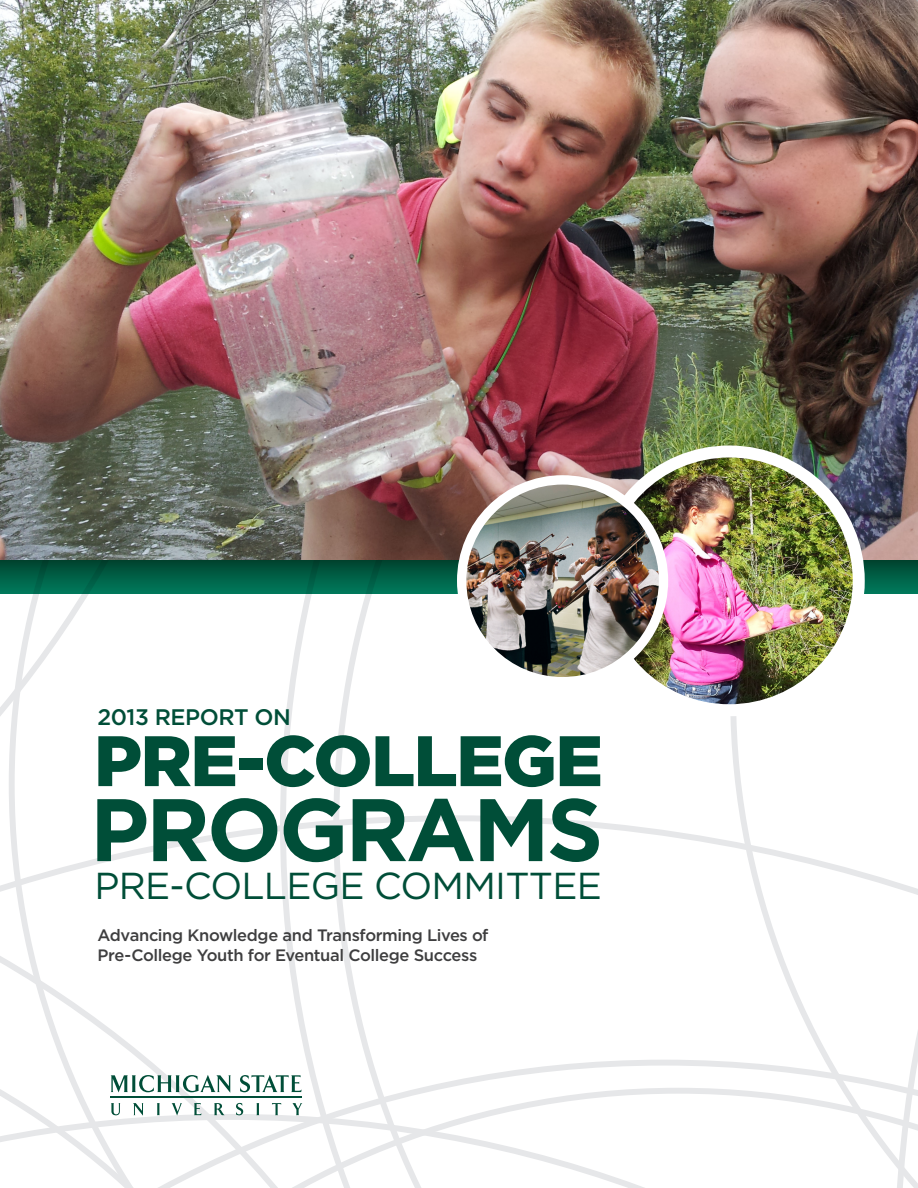
<style>
.page{position:relative;width:918px;height:1188px;background:#fff}
.page>*{position:absolute;margin:0;border:0;box-sizing:border-box;transform-origin:0 0}
.t1{font:700 88.5px "Gotham";letter-spacing:-.035em;color:#004e38}
.t2{font:900 71.25px "Gotham";letter-spacing:-.02em;color:#004e38}
.t3{font:37.5px "Gotham";letter-spacing:-.02em;color:#004e38}
.t4{font:500 22.5px "Gotham";letter-spacing:-.02em;color:#004e38}
.t5{font:500 16.5px "Gotham";letter-spacing:-.02em;color:#3e3e3f}
</style>
<div class="page">
<svg style="left:0;top:594px;width:89px;height:221px"></svg>
<svg style="left:0;top:815px;width:918px;height:373px"></svg>
<svg style="left:0;top:559px;width:918px;height:35px;background:#035f46"></svg>
<img style="left:0;top:0;width:918px;height:559px">
<img style="left:600px;top:452px;width:259px;height:258px;border-radius:129px">
<div style="left:594px;top:446px;width:271px;height:270px;border:12px solid #fff;border-radius:50%"></div>
<img style="left:462px;top:480px;width:202px;height:198px">
<div style="left:457px;top:475px;width:211px;height:211px;border:9px solid #fff;border-radius:50%"></div>
<svg style="left:0;top:1026px;width:302px;height:162px"></svg>
<hr style="left:111px;top:1096px;width:191px;height:2px;background:#004e38">
<p class="t4" style="left:97px;top:703px;width:195px">2013 REPORT ON</p>
<p class="t2" style="left:94px;top:712px;width:511px">PRE-COLLEGE</p>
<p class="t1" style="left:90px;top:771px;width:515px">PROGRAMS</p>
<p class="t3" style="left:95px;top:861px;width:509px">PRE-COLLEGE COMMITTEE</p>
<p class="t5" style="left:97px;top:925px;width:393px">Advancing Knowledge and Transforming Lives of</p>
<p class="t5" style="left:97px;top:944px;width:381px">Pre-College Youth for Eventual College Success</p>
</div>
